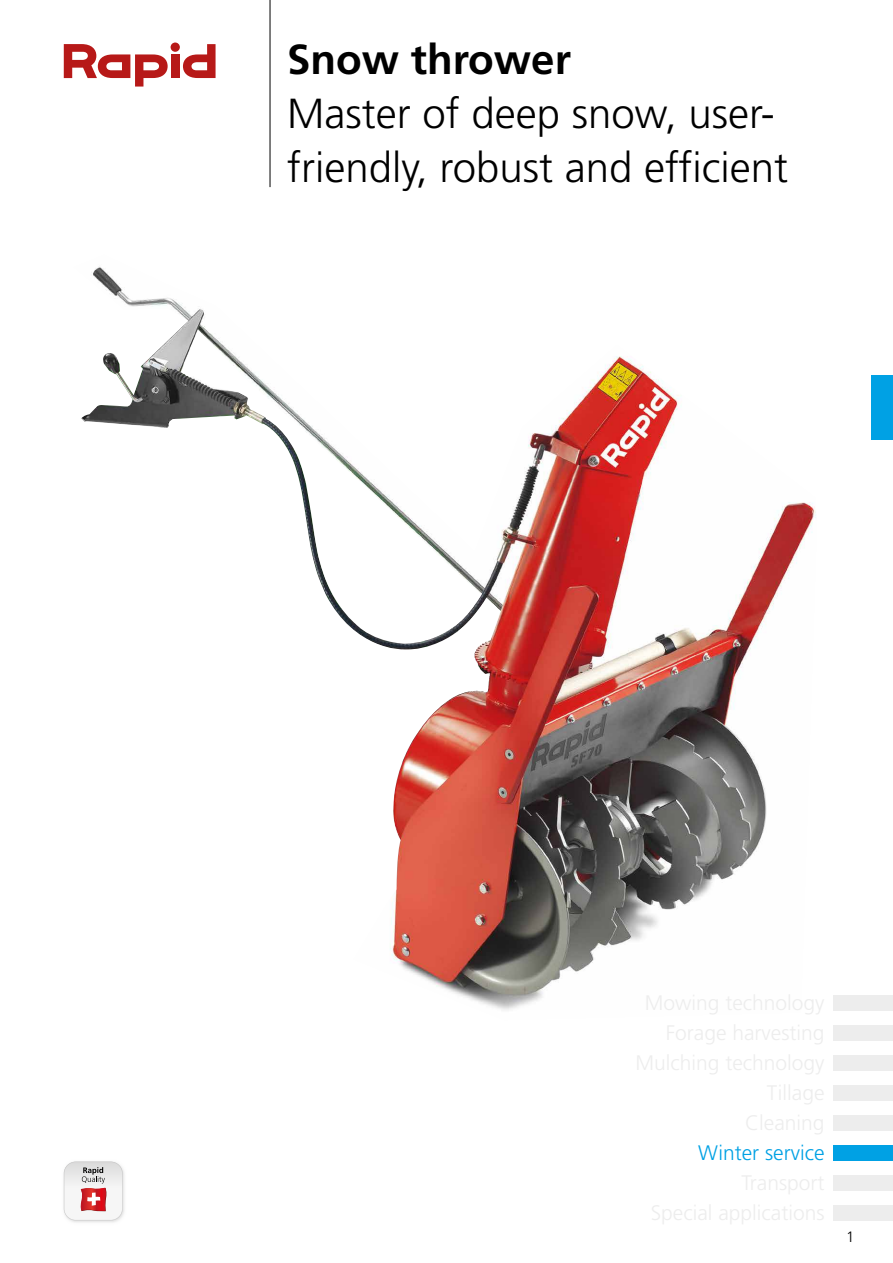
<style>
.page{position:relative;width:893px;height:1263px;background:#fff}
.page>*{position:absolute;margin:0;border:0;box-sizing:border-box;transform-origin:0 0}
.t1{font:300 42px/54px "Frutiger";color:#000}
.t2{font:700 42px "Frutiger LT Std";color:#000}
.t3{font:300 21px "Frutiger";color:#00a1e4}
.t4{font:300 15px "Frutiger";color:#000}
</style>
<div class="page">
<img style="left:81px;top:267px;width:735px;height:743px">
<svg style="left:64px;top:1161px;width:59px;height:59px"></svg>
<div style="left:871px;top:375px;width:22px;height:65px;background:#00a1e4"></div>
<div style="left:171px;top:54px;width:8px;height:24px;background:#b71918"></div>
<div style="left:171px;top:43px;width:9px;height:9px;background:#b71918;border-radius:50%"></div>
<svg style="left:64px;top:44px;width:104px;height:43px"></svg>
<svg style="left:183px;top:44px;width:33px;height:34px"></svg>
<div style="left:833px;top:995px;width:60px;height:15px;background:#ededed"></div>
<div style="left:833px;top:1025px;width:60px;height:15px;background:#ededed"></div>
<div style="left:833px;top:1055px;width:60px;height:15px;background:#ededed"></div>
<div style="left:833px;top:1085px;width:60px;height:15px;background:#ededed"></div>
<div style="left:833px;top:1115px;width:60px;height:15px;background:#ededed"></div>
<div style="left:833px;top:1145px;width:60px;height:15px;background:#00a1e4"></div>
<div style="left:833px;top:1175px;width:60px;height:15px;background:#ededed"></div>
<div style="left:833px;top:1205px;width:60px;height:15px;background:#ededed"></div>
<hr style="left:270px;top:0;width:1px;height:187px;background:#000">
<p class="t2" style="left:287px;top:34px;width:285px">Snow thrower</p>
<p class="t1" style="left:287px;top:86px;width:502px">Master of deep snow, user&shy;friendly, robust and efficient</p>
<p class="t3" style="left:698px;top:1141px;width:128px">Winter service</p>
<p class="t4" style="left:846px;top:1229px;width:10px">1</p>
</div>
